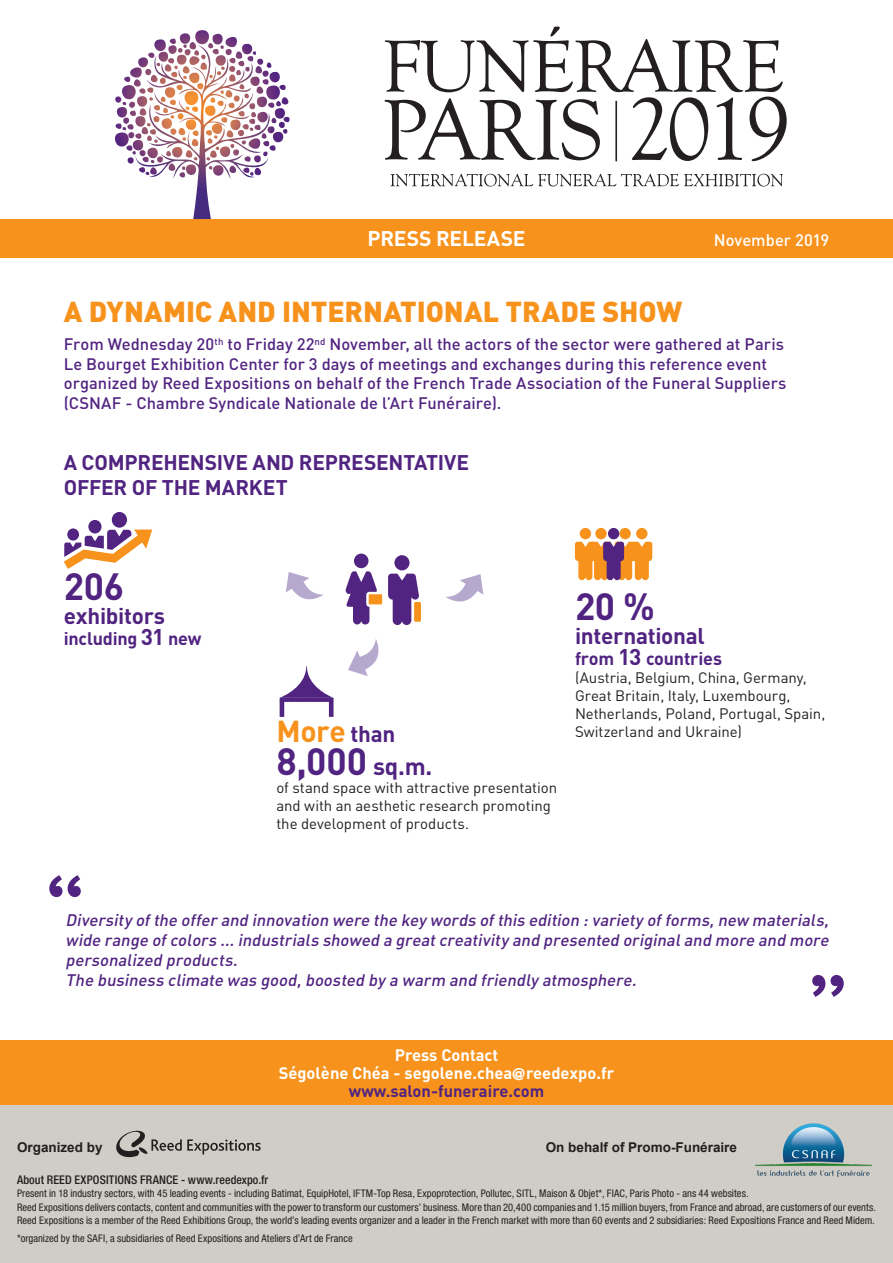
<style>
.page{position:relative;width:893px;height:1263px;background:#fff}
.page>*{position:absolute;margin:0;border:0;box-sizing:border-box;transform-origin:0 0}
.t1{font:700 75px "Centrale Sans";color:#512481}
.t2{font:700 37.5px "DIN";letter-spacing:-.01em;color:#512481}
.t3{font:700 30px "DIN";color:#f7931d}
.t4{font:900 28.5px "DIN";letter-spacing:-.005em;color:#f7931d}
.t5{font:700 22.5px "DIN";letter-spacing:-.015em;color:#512481}
.t6{font:700 21px/24.3px "DIN";letter-spacing:-.01em;color:#512481}
.t7{font:700 21px "DIN";letter-spacing:-.01em;color:#fff}
.t8{font:700 18px "DIN";letter-spacing:-.01em;color:#512481}
.t9{font:500 16.5px/19.5px "DIN";color:#512481}
.t10{font:italic 16.5px/19.8px "DIN Medium Alternate";color:#512481;text-align:justify}
.t11{font:700 16.5px "DIN";color:#fff}
.t12{font:700 16.5px "DIN";color:#512481}
.t13{font:500 16.5px "DIN";color:#fff}
.t14{font:15px/18px "DIN";letter-spacing:-.005em;color:#231f20}
.t15{font:700 13.5px "Arial";color:#231f20}
.t16{font:500 condensed 12px "Helvetica Neue";letter-spacing:.01em;color:#231f20}
.t17{font:condensed 10.5px "Helvetica Neue";letter-spacing:.005em;color:#231f20}
.s1{font-size:22.5px}
.s2{font-size:24px}
.s3{font-family:"Helvetica Neue";font-weight:800}
</style>
<div class="page">
<svg style="left:345px;top:554px;width:32px;height:70px"></svg>
<svg style="left:388px;top:555px;width:31px;height:70px"></svg>
<div style="left:369px;top:594px;width:13px;height:10px;background:#f7931d"></div>
<div style="left:414px;top:602px;width:7px;height:20px;background:#f7931d"></div>
<svg style="left:280px;top:666px;width:54px;height:51px"></svg>
<svg style="left:64px;top:512px;width:88px;height:57px"></svg>
<div style="left:580px;top:528px;width:11px;height:11px;background:#f7931d;border-radius:50%"></div>
<div style="left:619px;top:528px;width:12px;height:11px;background:#f7931d;border-radius:50%"></div>
<div style="left:595px;top:528px;width:12px;height:11px;background:#f7931d;border-radius:50%"></div>
<div style="left:636px;top:528px;width:11px;height:11px;background:#f7931d;border-radius:50%"></div>
<div style="left:608px;top:528px;width:11px;height:11px;background:#512481;border-radius:50%"></div>
<svg style="left:575px;top:542px;width:77px;height:38px"></svg>
<svg style="left:286px;top:572px;width:38px;height:28px"></svg>
<svg style="left:445px;top:574px;width:38px;height:28px"></svg>
<svg style="left:348px;top:639px;width:31px;height:37px"></svg>
<div style="left:0;top:1040px;width:893px;height:66px;background:#f7931d"></div>
<div style="left:0;top:1106px;width:893px;height:157px;background:#cfcdc6"></div>
<svg style="left:115px;top:30px;width:175px;height:189px"></svg>
<svg style="left:116px;top:1130px;width:145px;height:28px"></svg>
<svg style="left:385px;top:27px;width:402px;height:134px"></svg>
<svg style="left:390px;top:174px;width:393px;height:13px"></svg>
<div style="left:0;top:219px;width:893px;height:38px;background:#f7931d"></div>
<img style="left:756px;top:1123px;width:116px;height:54px">
<p class="t7" style="left:367px;top:224px;width:160px">PRESS RELEASE</p>
<p class="t13" style="left:714px;top:229px;width:117px">November 2019</p>
<p class="t13" style="left:775px;top:228px;width:18px">re</p>
<p class="t4" style="left:64px;top:293px;width:620px">A DYNAMIC AND INTERNATIONAL TRADE SHOW</p>
<p class="t9" style="left:64px;top:334px;width:724px">From Wednesday 20<sup>th</sup> to Friday 22<sup>nd</sup> November, all the actors of the sector were gathered at Paris Le Bourget Exhibition Center for 3 days of meetings and exchanges during this reference event organized by Reed Expositions on behalf of the French Trade Association of the Funeral Suppliers (CSNAF - Chambre Syndicale Nationale de l’Art Funéraire).</p>
<p class="t6" style="left:64px;top:450px;width:407px">A COMPREHENSIVE AND REPRESENTATIVE<br>OFFER OF THE MARKET</p>
<p class="t2" style="left:64px;top:562px;width:62px">206</p>
<p class="t5" style="left:64px;top:601px;width:103px">exhibitors</p>
<p class="t8" style="left:64px;top:627px;width:139px">including <span class="s1">31</span> new</p>
<p class="t1" style="left:45px;top:858px;width:42px">“</p>
<p class="t2" style="left:575px;top:582px;width:82px">20 %</p>
<p class="t5" style="left:575px;top:621px;width:131px">international</p>
<p class="t8" style="left:575px;top:647px;width:149px">from <span class="s1">13</span> countries</p>
<p class="t14" style="left:575px;top:668px;width:252px">(Austria, Belgium, China, Germany,<br>Great Britain, Italy, Luxembourg,<br>Netherlands, Poland, Portugal, Spain,</p>
<p class="t3" style="left:276px;top:711px;width:71px">More</p>
<p class="t14" style="left:575px;top:722px;width:168px">Switzerland and Ukraine)</p>
<p class="t5" style="left:350px;top:719px;width:46px">than</p>
<p class="t2" style="left:276px;top:737px;width:157px">8,000 <span class="s2">sq.m.</span></p>
<p class="t14" style="left:276px;top:778px;width:282px">of stand space with attractive presentation and with an aesthetic research promoting the development of products.</p>
<p class="t10" style="left:66px;top:910px;width:768px">Diversity ofthe offer and innovation were the key words ofthis edition :variety offorms,new materials, wide range ofcolors ...industrials showed a greatcreativity and presented originaland more and more personalized products.</p>
<p class="t10" style="left:66px;top:969px;width:576px">The business climate was good,boosted by a warm and friendly atmosphere.</p>
<p class="t1" style="left:807px;top:958px;width:42px">”</p>
<p class="t11" style="left:395px;top:1044px;width:105px">Press Contact</p>
<p class="t11" style="left:279px;top:1062px;width:337px">Ségolène Chéa - segolene.chea<span class="s3">@</span>reedexpo.fr</p>
<p class="t12" style="left:349px;top:1080px;width:197px">www.salon-funeraire.com</p>
<p class="t15" style="left:17px;top:1138px;width:87px">Organized by</p>
<p class="t15" style="left:546px;top:1138px;width:193px">On behalf of Promo-Funéraire</p>
<p class="t16" style="left:17px;top:1172px;width:253px">About REED EXPOSITIONS FRANCE - www.reedexpo.fr</p>
<p class="t17" style="left:17px;top:1187px;width:733px">Present in 18 industry sectors, with 45 leading events - including Batimat, EquipHotel, IFTM-Top Resa, Expoprotection, Pollutec, SITL, Maison &amp; Objet*, FIAC, Paris Photo - ans 44 websites.</p>
<p class="t17" style="left:17px;top:1201px;width:860px">Reed Expositions delivers contacts, content and communities with the power to transform our customers’ business. More than 20,400 companies and 1.15 million buyers, from France and abroad, are customers of our events.</p>
<p class="t17" style="left:17px;top:1214px;width:859px">Reed Expositions is a member of the Reed Exhibitions Group, the world’s leading events organizer and a leader in the French market with more than 60 events and 2 subsidiaries: Reed Expositions France and Reed Midem.</p>
<p class="t17" style="left:17px;top:1232px;width:337px">*organized by the SAFI, a subsidiaries of Reed Expositions and Ateliers d’Art de France</p>
</div>
